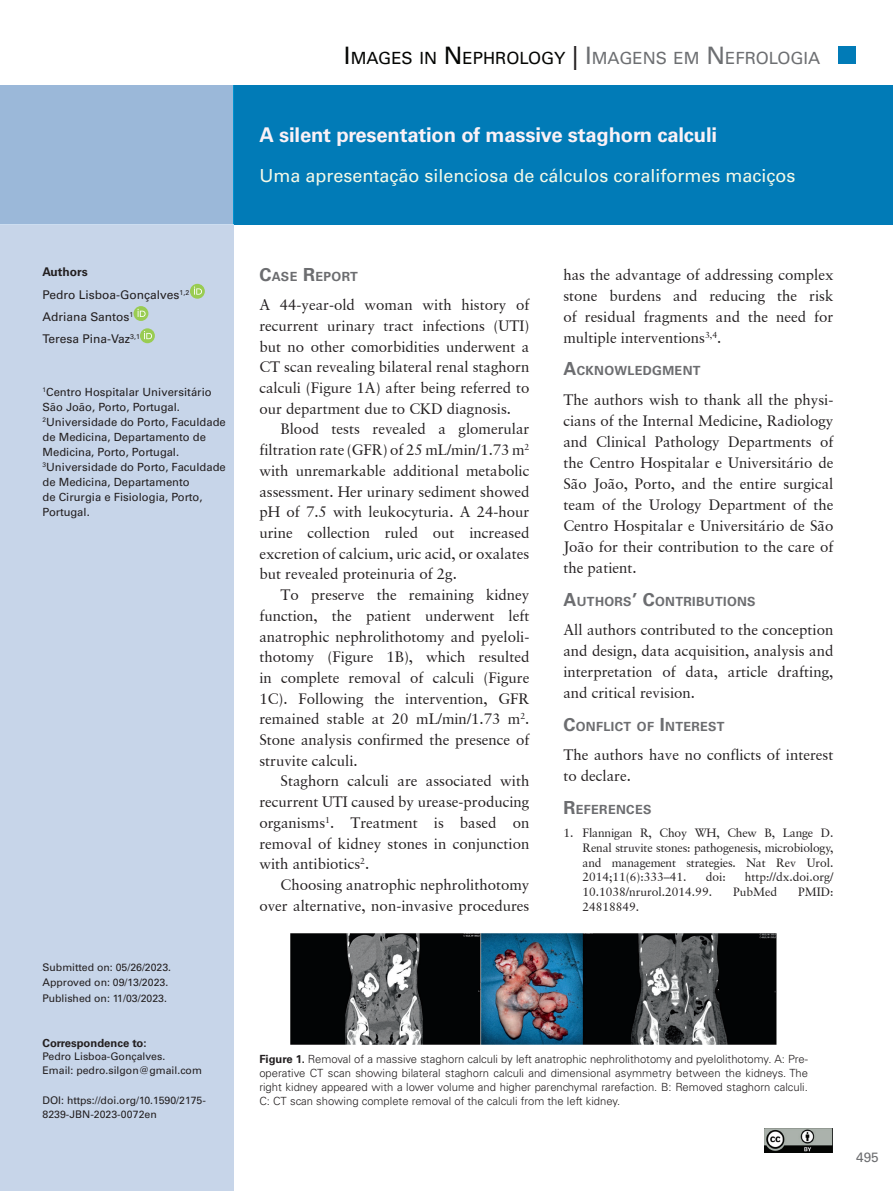
<style>
.page{position:relative;width:893px;height:1191px;background:#fff}
.page>*{position:absolute;margin:0;border:0;box-sizing:border-box;transform-origin:0 0}
.Título_Português{font:700 20.25px "Univers LT Std";letter-spacing:-.01em;color:#faf1f6}
.Title_Inglês{font:18px "Univers LT Std";color:#f4f9e8}
.t1{font:16.8px "Univers LT Std";color:#6d6f72}
.Texto{font:15px/20.7px "Garamond Retrospective S Si";color:#231f20;text-align:justify}
.Texto_-_1º_paragráfo{font:15px/21px "Garamond Retrospective S Si";color:#231f20;text-align:justify}
.t2{font:13.5px "Univers LT Std";color:#6c6d70}
.Intertítulo{font:700 12.6px "Univers LT Std";letter-spacing:.03em;color:#6c6d70}
.Bibliografia{font:12px/14.7px "Garamond Retrospective S Si";color:#231f20;text-align:justify}
.Nome_dos_autores{font:12px "Univers LT Std";color:#231f20}
.Nome_dos_autores-2{font:700 12px "Univers LT Std";color:#231f20}
.Legenda{font:300 11.25px/14.2px "Univers LT Std";color:#231f20;text-align:justify}
.Afiliações{font:11.25px/15px "Univers LT Std";color:#231f20}
.Correspondência_para{font:700 11.25px "Univers LT Std";color:#231f20}
.Autor_correspondente{font:10.5px/13.5px "Univers LT Std";color:#231f20}
.Data_de_subs_aprova{font:10.5px "Univers LT Std";color:#231f20}
.s1{font-size:24px;color:#040503}
.s2{color:#040503}
.s3{font-size:24px;color:#231f20}
.s4{font-size:24px}
.s5{font-size:18px}
.s6{font-weight:700}
</style>
<div class="page">
<div style="left:839px;top:46px;width:17px;height:17px;background:#017bb7"></div>
<div style="left:0;top:225px;width:234px;height:966px;background:#c7d5e9"></div>
<div style="left:190px;top:284px;width:15px;height:15px;background:#99cc52;border-radius:50%"></div>
<svg style="left:194px;top:286px;width:8px;height:9px"></svg>
<div style="left:134px;top:306px;width:14px;height:15px;background:#99cc52;border-radius:50%"></div>
<svg style="left:137px;top:309px;width:9px;height:8px"></svg>
<div style="left:140px;top:328px;width:15px;height:15px;background:#99cc52;border-radius:50%"></div>
<svg style="left:144px;top:331px;width:8px;height:8px"></svg>
<img style="left:764px;top:1128px;width:68px;height:24px">
<div style="left:234px;top:85px;width:659px;height:140px;background:#017bb7"></div>
<div style="left:0;top:85px;width:234px;height:140px;background:#9bb8d9"></div>
<img style="left:291px;top:934px;width:486px;height:110px">
<p class="Nome_dos_autores-2" style="left:43px;top:265px;width:47px">Authors</p>
<p class="Nome_dos_autores" style="left:43px;top:287px;width:148px">Pedro Lisboa-Gonçalves<sup>1,2</sup></p>
<p class="Nome_dos_autores" style="left:43px;top:309px;width:92px">Adriana Santos<sup>1</sup></p>
<p class="Nome_dos_autores" style="left:43px;top:332px;width:99px">Teresa Pina-Vaz<sup>3,1</sup></p>
<p class="Afiliações" style="left:43px;top:385px;width:171px"><sup>1</sup>Centro Hospitalar Universitário<br>São João, Porto, Portugal.</p>
<p class="Afiliações" style="left:43px;top:415px;width:185px"><sup>2</sup>Universidade do Porto, Faculdade de Medicina, Departamento de<br>Medicina, Porto, Portugal.</p>
<p class="Afiliações" style="left:43px;top:460px;width:185px"><sup>3</sup>Universidade do Porto, Faculdade de Medicina, Departamento<br>de Cirurgia e Fisiologia, Porto,<br>Portugal.</p>
<p class="Data_de_subs_aprova" style="left:43px;top:960px;width:130px">Submitted on: 05/26/2023.</p>
<p class="Data_de_subs_aprova" style="left:43px;top:976px;width:127px">Approved on: 09/13/2023.</p>
<p class="Data_de_subs_aprova" style="left:43px;top:992px;width:126px">Published on: 11/03/2023.</p>
<p class="Correspondência_para" style="left:43px;top:1036px;width:106px">Correspondence to:</p>
<p class="Autor_correspondente" style="left:43px;top:1050px;width:124px">Pedro Lisboa-Gonçalves.</p>
<p class="Autor_correspondente" style="left:43px;top:1063px;width:161px">Email: pedro.silgon@gmail.com</p>
<p class="Autor_correspondente" style="left:43px;top:1093px;width:165px">DOI: https://doi.org/10.1590/2175-<br>8239-JBN-2023-0072en</p>
<p class="t1" style="left:344px;top:48px;width:478px"><span class="s1">I</span><span class="s2">MAGES I N</span> <span class="s1">N</span> <span class="s2">EPHROLOGY</span> <span class="s3">|</span> <span class="s4">I</span>MAGENS EM <span class="s4">N</span> EFROLOGIA</p>
<p class="Título_Português" style="left:259px;top:123px;width:459px">A silent presentation of massive staghorn calculi</p>
<p class="Title_Inglês" style="left:259px;top:165px;width:538px">Uma apresentação silenciosa de cálculos coraliformes maciços</p>
<p class="Intertítulo" style="left:259px;top:269px;width:100px"><span class="s5">C</span>ASE <span class="s5">R</span>EPORT</p>
<p class="Texto_-_1º_paragráfo" style="left:259px;top:294px;width:272px">A 44-year-old woman with history of recurrent urinary tract infections (UTI) but no other comorbidities underwent a CT scan revealing bilateral renal staghorn calculi (Figure 1A) after being referred to our department due to CKD diagnosis.</p>
<p class="Texto" style="left:259px;top:419px;width:272px;text-indent:21px">Blood tests revealed a glomerular filtration rate (GFR) of 25 mL/min/1.73 m<sup>2 </sup>with unremarkable additional metabolic assessment. Her urinary sediment showed pH of 7.5 with leukocyturia. A 24-hour urine collection ruled out increased excretion of calcium, uric acid, or oxalates but revealed proteinuria of 2g.</p>
<p class="Texto" style="left:259px;top:584px;width:272px;text-indent:21px">To preserve the remaining kidney function, the patient underwent left anatrophic nephrolithotomy and pyeloli&shy;thotomy (Figure 1B), which resulted in complete removal of calculi (Figure 1C). Following the intervention, GFR remained stable at 20 mL/min/1.73 m<sup>2</sup>.<br>Stone analysis confirmed the presence of struvite calculi.</p>
<p class="Texto" style="left:259px;top:770px;width:272px;text-indent:21px">Staghorn calculi are associated with recurrent UTI caused by urease-producing organisms<sup>1</sup>. Treatment is based on removal of kidney stones in conjunction with antibiotics<sup>2</sup>.</p>
<p class="Texto" style="left:259px;top:874px;width:271px;text-align:right">Choosing anatrophic nephrolithotomy over alternative, non-invasive procedures</p>
<p class="Texto" style="left:563px;top:264px;width:271px">has the advantage of addressing complex stone burdens and reducing the risk of residual fragments and the need for multiple interventions<sup>3,4</sup>.</p>
<p class="Intertítulo" style="left:563px;top:363px;width:139px"><span class="s5">A</span>CKNOWLEDGMENT</p>
<p class="Texto_-_1º_paragráfo" style="left:563px;top:389px;width:272px">The authors wish to thank all the physi&shy;cians of the Internal Medicine, Radiology and Clinical Pathology Departments of the Centro Hospitalar e Universitário de São João, Porto, and the entire surgical team of the Urology Department of the Centro Hospitalar e Universitário de São João for their contribution to the care of the patient.</p>
<p class="Intertítulo" style="left:563px;top:593px;width:194px"><span class="s5">A</span>UTHORS<span class="s5">’ C</span>ONTRIBUTIONS</p>
<p class="Texto_-_1º_paragráfo" style="left:563px;top:619px;width:272px">All authors contributed to the conception and design, data acquisition, analysis and interpretation of data, article drafting, and critical revision.</p>
<p class="Intertítulo" style="left:563px;top:719px;width:163px"><span class="s5">C</span>ONFLICT OF <span class="s5">I</span> NTEREST</p>
<p class="Texto_-_1º_paragráfo" style="left:563px;top:744px;width:272px">The authors have no conflicts of interest to declare.</p>
<p class="Intertítulo" style="left:563px;top:802px;width:90px"><span class="s5">R</span>EFERENCES</p>
<p class="Bibliografia" style="left:583px;top:825px;width:252px;text-indent:-19px">1. Flannigan R, Choy WH, Chew B, Lange D.<br>Renal struvite stones: pathogenesis, microbiology, and management strategies. Nat Rev Urol.<br>2014;11(6):333–41.</p>
<p class="Bibliografia" style="left:706px;top:869px;width:22px">doi:</p>
<p class="Bibliografia" style="left:745px;top:869px;width:90px">http://dx.doi.org/</p>
<p class="Bibliografia" style="left:583px;top:884px;width:131px">10.1038/nrurol.2014.99.</p>
<p class="Bibliografia" style="left:733px;top:884px;width:46px">PubMed</p>
<p class="Bibliografia" style="left:798px;top:884px;width:37px">PMID:</p>
<p class="Bibliografia" style="left:583px;top:899px;width:58px">24818849.</p>
<p class="Legenda" style="left:259px;top:1051px;width:550px"><span class="s6">Figure 1.</span> Removal of a massive staghorn calculi by left anatrophic nephrolithotomy and pyelolithotomy. A: Pre&shy;operative CT scan showing bilateral staghorn calculi and dimensional asymmetry between the kidneys. The right kidney appeared with a lower volume and higher parenchymal rarefaction. B: Removed staghorn calculi.<br>C: CT scan showing complete removal of the calculi from the left kidney.</p>
<p class="t2" style="left:856px;top:1149px;width:24px">495</p>
</div>
